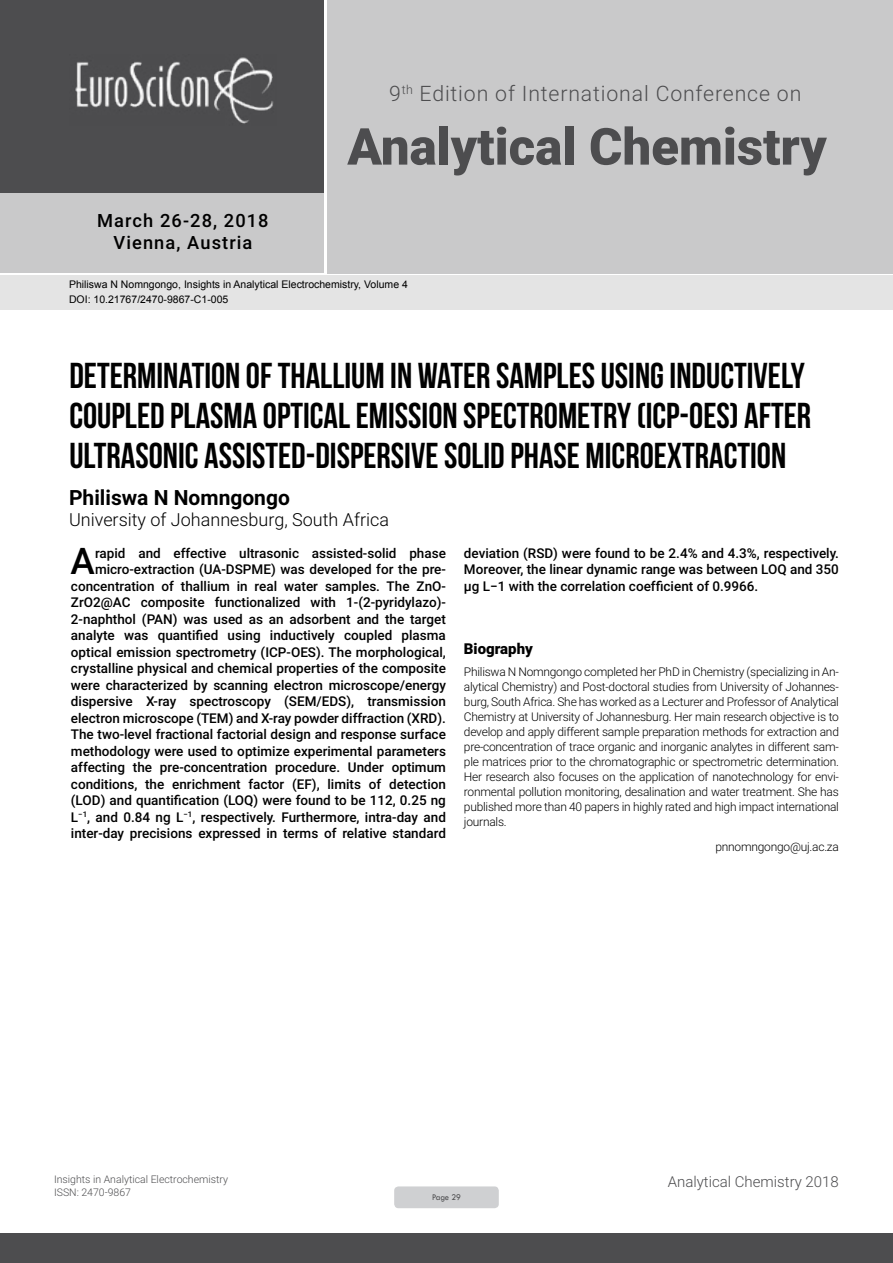
<style>
.page{position:relative;width:893px;height:1263px;background:#fff}
.page>*{position:absolute;margin:0;border:0;box-sizing:border-box;transform-origin:0 0}
.t1{font:900 51px "Roboto";color:#4d4d4f}
.t2{font:500 36.75px "Roboto";color:#000}
.t3{font:36px/39.6px "Bebas Neue";color:#000}
.t4{font:300 21.3px "Roboto";letter-spacing:.04em;color:#4d4d4f}
.t5{font:700 21px "Roboto";color:#000}
.t6{font:500 18.3px/21.9px "Roboto";letter-spacing:.06em;color:#000;text-align:center}
.t7{font:300 18px "Roboto";color:#000}
.t8{font:300 15px "Roboto";color:#4d4d4f}
.t9{font:900 15px "Roboto";color:#000}
.t10{font:500 13.5px/16.5px "Roboto";color:#000;text-align:right}
.t11{font:300 12px/15px "Roboto";letter-spacing:-.02em;color:#000;text-align:justify}
.t12{font:10.5px/14.4px "Arial";color:#000}
.t13{font:300 10.5px/12.6px "Roboto";color:#4d4d4f}
.t14{font:9px "Tw Cen";letter-spacing:-.02em;color:#4d4d4f;scale:.95 1}
</style>
<div class="page">
<div style="left:0;top:0;width:323px;height:193px;background:#4d4d4f"></div>
<div style="left:1px;top:193px;width:323px;height:80px;background:#c9c9ca"></div>
<div style="left:327px;top:0;width:566px;height:273px;background:#c9c9ca"></div>
<img style="left:75px;top:57px;width:199px;height:67px">
<div style="left:0;top:1233px;width:893px;height:30px;background:#4d4d4f"></div>
<div style="left:1px;top:275px;width:892px;height:35px;background:#e4e4e4"></div>
<div style="left:394px;top:1186px;width:105px;height:22px;background:#cfd0d2;border-radius:4px"></div>
<h3 class="t6" style="left:97px;top:209px;width:173px">March 26-28, 2018<br>Vienna, Austria</h3>
<h3 class="t4" style="left:389px;top:78px;width:414px">9<sup>th</sup> Edition of International Conference on</h3>
<h1 class="t1" style="left:347px;top:111px;width:481px">Analytical Chemistry</h1>
<p class="t12" style="left:69px;top:278px;width:340px">Philiswa N Nomngongo, Insights in Analytical Electrochemistry, Volume 4<br>DOI: 10.21767/2470-9867-C1-005</p>
<h3 class="t3" style="left:69px;top:356px;width:743px">DETERMINATION OF THALLIUM IN WATER SAMPLES USING INDUCTIVELY<br>COUPLED PLASMA OPTICAL EMISSION SPECTROMETRY (ICP-OES) AFTER<br>ULTRASONIC ASSISTED-DISPERSIVE SOLID PHASE MICROEXTRACTION</h3>
<h3 class="t5" style="left:69px;top:482px;width:222px">Philiswa N Nomngongo</h3>
<h3 class="t7" style="left:69px;top:507px;width:322px">University of Johannesburg, South Africa</h3>
<p class="t10" style="left:71px;top:544px;width:377px">rapid and effective ultrasonic assisted-solid phase micro-extraction (UA-DSPME) was developed for the pre&shy;concentration of thallium in real water samples. The ZnO-ZrO2@AC composite functionalized with 1-(2-pyridylazo)- 2-naphthol (PAN) was used as an adsorbent and the target analyte was quantified using inductively coupled plasma optical emission spectrometry (ICP-OES). The morphological, crystalline physical and chemical properties of the composite were characterized by scanning electron microscope/energy dispersive X-ray spectroscopy (SEM/EDS), transmission electron microscope (TEM) and X-ray powder diffraction (XRD).<br>The two-level fractional factorial design and response surface methodology were used to optimize experimental parameters affecting the pre-concentration procedure. Under optimum conditions, the enrichment factor (EF), limits of detection (LOD) and quantification (LOQ) were found to be 112, 0.25 ng L<sup>−1</sup>, and 0.84 ng L<sup>−1</sup>, respectively. Furthermore, intra-day and inter-day precisions expressed in terms of relative standard</p>
<p class="t10" style="left:464px;top:544px;width:376px;text-align:justify">deviation (RSD) were found to be 2.4% and 4.3%, respectively.<br>Moreover, the linear dynamic range was between LOQ and 350 µg L−1 with the correlation coefficient of 0.9966.</p>
<h2 class="t2" style="left:71px;top:535px;width:26px">A</h2>
<p class="t9" style="left:464px;top:638px;width:70px">Biography</p>
<p class="t11" style="left:464px;top:663px;width:377px">Philiswa N Nomngongo completed her PhD in Chemistry (specializing in An&shy;alytical Chemistry) and Post-doctoral studies from University of Johannes&shy;burg, South Africa. She has worked as a Lecturer and Professor of Analytical Chemistry at University of Johannesburg. Her main research objective is to develop and apply different sample preparation methods for extraction and pre-concentration of trace organic and inorganic analytes in different sam&shy;ple matrices prior to the chromatographic or spectrometric determination.<br>Her research also focuses on the application of nanotechnology for envi&shy;ronmental pollution monitoring, desalination and water treatment. She has published more than 40 papers in highly rated and high impact international journals.</p>
<p class="t11" style="left:715px;top:839px;width:125px">pnnomngongo@uj.ac.za</p>
<p class="t13" style="left:54px;top:1173px;width:176px">Insights in Analytical Electrochemistry<br>ISSN: 2470-9867</p>
<p class="t8" style="left:668px;top:1171px;width:173px">Analytical Chemistry 2018</p>
<p class="t14" style="left:432px;top:1192px;width:32px">Page 29</p>
</div>
